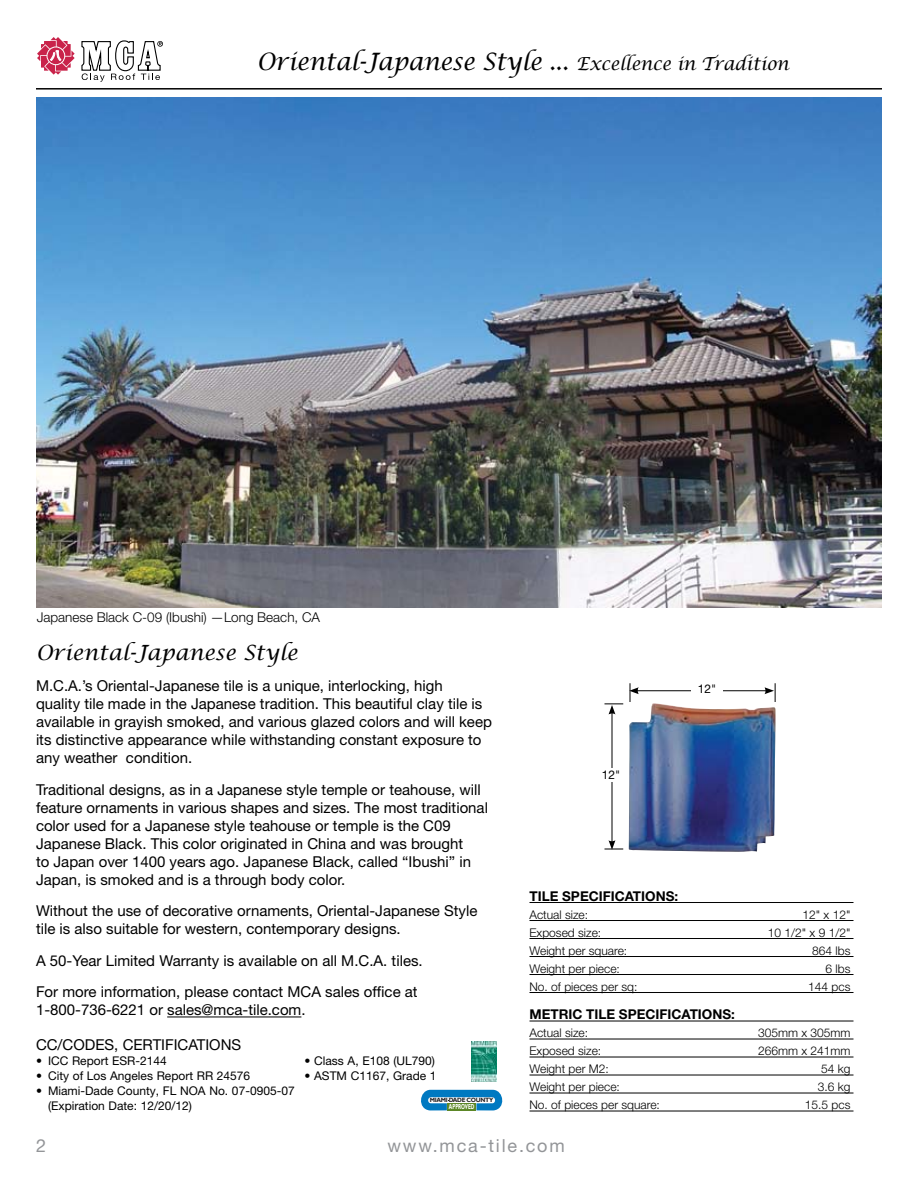
<style>
.page{position:relative;width:918px;height:1188px;background:#fff}
.page>*{position:absolute;margin:0;border:0;box-sizing:border-box;transform-origin:0 0}
.t1{font:italic 24px "Lucida Calligraphy";letter-spacing:-.01em;color:#000}
.t2{font:italic 21px "Lucida Calligraphy";color:#000}
.t3{font:18px "Helvetica Neue LT Pro";letter-spacing:.1em;color:#939598}
.t4{font:15px/18px "Helvetica Neue LT Pro";color:#000}
.t5{font:700 13.5px "Helvetica Neue LT Pro";color:#000}
.t6{font:300 13.5px "Helvetica Neue LT Pro";color:#000}
.t7{font:300 12px "Helvetica Neue LT Pro";color:#000}
.t8{font:12px/15px "Helvetica Neue LT Pro";color:#000}
.t9{font:700 7.2px "Gill Sans";color:#fff;scale:.61 1}
.t10{font:700 6.15px "Gill Sans";letter-spacing:-.05em;color:#231f20}
.s1{font-size:18px}
</style>
<div class="page">
<hr style="left:36px;top:88px;width:846px;height:2px;background:#000">
<svg style="left:37px;top:37px;width:126px;height:45px"></svg>
<hr style="left:167px;top:1017px;width:134px;height:1px;background:#000">
<hr style="left:530px;top:902px;width:324px;height:1px;background:#000">
<hr style="left:530px;top:920px;width:324px;height:1px;background:#000">
<hr style="left:530px;top:938px;width:324px;height:1px;background:#000">
<hr style="left:530px;top:956px;width:324px;height:1px;background:#000">
<hr style="left:530px;top:974px;width:324px;height:1px;background:#000">
<hr style="left:530px;top:992px;width:324px;height:1px;background:#000">
<hr style="left:530px;top:1021px;width:324px;height:1px;background:#000">
<hr style="left:530px;top:1039px;width:324px;height:1px;background:#000">
<hr style="left:530px;top:1057px;width:324px;height:1px;background:#000">
<hr style="left:530px;top:1075px;width:324px;height:1px;background:#000">
<hr style="left:530px;top:1093px;width:324px;height:1px;background:#000">
<hr style="left:530px;top:1111px;width:324px;height:1px;background:#000">
<img style="left:629px;top:703px;width:147px;height:149px">
<img style="left:471px;top:1042px;width:26px;height:40px">
<img style="left:37px;top:98px;width:845px;height:510px">
<hr style="left:636px;top:690px;width:131px;height:1px;background:#000">
<svg style="left:629px;top:683px;width:10px;height:19px"></svg>
<svg style="left:765px;top:683px;width:11px;height:19px"></svg>
<hr style="left:612px;top:712px;width:1px;height:131px;background:#000">
<svg style="left:604px;top:840px;width:19px;height:10px"></svg>
<svg style="left:604px;top:704px;width:19px;height:10px"></svg>
<div style="left:692px;top:682px;width:31px;height:13px;background:#fff"></div>
<div style="left:596px;top:768px;width:31px;height:14px;background:#fff"></div>
<svg style="left:421px;top:1090px;width:82px;height:20px"></svg>
<h1 class="t1" style="left:257px;top:47px;width:533px">Oriental-Japanese Style ... <span class="s1">Excellence in Tradition</span></h1>
<p class="t6" style="left:37px;top:609px;width:285px">Japanese Black C-09 (Ibushi) —Long Beach, CA</p>
<h2 class="t2" style="left:36px;top:640px;width:263px">Oriental-Japanese Style</h2>
<p class="t4" style="left:36px;top:677px;width:457px">M.C.A.’s Oriental-Japanese tile is a unique, interlocking, high<br>quality tile made in the Japanese tradition. This beautiful clay tile is available in grayish smoked, and various glazed colors and will keep its distinctive appearance while withstanding constant exposure to any weather condition.</p>
<p class="t4" style="left:36px;top:780px;width:454px">Traditional designs, as in a Japanese style temple or teahouse, will feature ornaments in various shapes and sizes. The most traditional color used for a Japanese style teahouse or temple is the C09<br>Japanese Black. This color originated in China and was brought<br>to Japan over 1400 years ago. Japanese Black, called “Ibushi” in Japan, is smoked and is a through body color.</p>
<p class="t4" style="left:36px;top:902px;width:443px">Without the use of decorative ornaments, Oriental-Japanese Style tile is also suitable for western, contemporary designs.</p>
<p class="t4" style="left:36px;top:945px;width:388px;line-height:31.5px">A 50-Year Limited Warranty is available on all M.C.A. tiles.<br>For more information, please contact MCA sales office at</p>
<p class="t4" style="left:36px;top:1001px;width:271px">1-800-736-6221 or sales@mca-tile.com.</p>
<p class="t4" style="left:36px;top:1035px;width:207px">CC/CODES, CERTIFICATIONS</p>
<p class="t8" style="left:36px;top:1053px;width:132px">• ICC Report ESR-2144</p>
<p class="t8" style="left:304px;top:1053px;width:132px">• Class A, E108 (UL790)</p>
<p class="t8" style="left:36px;top:1068px;width:216px">• City of Los Angeles Report RR 24576</p>
<p class="t8" style="left:305px;top:1068px;width:134px">• ASTM C1167, Grade 1</p>
<p class="t8" style="left:48px;top:1083px;width:248px;text-indent:-12px">• Miami-Dade County, FL NOA No. 07-0905-07 (Expiration Date: 12/20/12)</p>
<p class="t10" style="left:430px;top:1097px;width:65px">MIAMI DADE COUNTY</p>
<p class="t9" style="left:449px;top:1103px;width:43px">APPROVED</p>
<p class="t8" style="left:602px;top:767px;width:20px">12"</p>
<p class="t8" style="left:698px;top:681px;width:20px">12"</p>
<p class="t5" style="left:530px;top:887px;width:150px">TILE SPECIFICATIONS:</p>
<p class="t7" style="left:530px;top:907px;width:60px">Actual size:</p>
<p class="t7" style="left:802px;top:907px;width:50px">12" x 12"</p>
<p class="t7" style="left:530px;top:925px;width:73px">Exposed size:</p>
<p class="t7" style="left:768px;top:925px;width:84px">10 1/2" x 9 1/2"</p>
<p class="t7" style="left:530px;top:943px;width:99px">Weight per square:</p>
<p class="t7" style="left:812px;top:943px;width:40px">864 lbs</p>
<p class="t7" style="left:530px;top:961px;width:92px">Weight per piece:</p>
<p class="t7" style="left:826px;top:961px;width:26px">6 lbs</p>
<p class="t7" style="left:530px;top:979px;width:110px">No. of pieces per sq:</p>
<p class="t7" style="left:808px;top:979px;width:44px">144 pcs</p>
<p class="t5" style="left:530px;top:1006px;width:207px">METRIC TILE SPECIFICATIONS:</p>
<p class="t7" style="left:530px;top:1026px;width:60px">Actual size:</p>
<p class="t7" style="left:758px;top:1026px;width:94px">305mm x 305mm</p>
<p class="t7" style="left:530px;top:1044px;width:73px">Exposed size:</p>
<p class="t7" style="left:758px;top:1044px;width:94px">266mm x 241mm</p>
<p class="t7" style="left:530px;top:1062px;width:81px">Weight per M2:</p>
<p class="t7" style="left:821px;top:1062px;width:31px">54 kg</p>
<p class="t7" style="left:530px;top:1080px;width:92px">Weight per piece:</p>
<p class="t7" style="left:818px;top:1080px;width:34px">3.6 kg</p>
<p class="t7" style="left:530px;top:1098px;width:132px">No. of pieces per square:</p>
<p class="t7" style="left:805px;top:1098px;width:47px">15.5 pcs</p>
<p class="t3" style="left:36px;top:1135px;width:12px">2</p>
<p class="t3" style="left:387px;top:1135px;width:179px">www.mca-tile.com</p>
</div>
